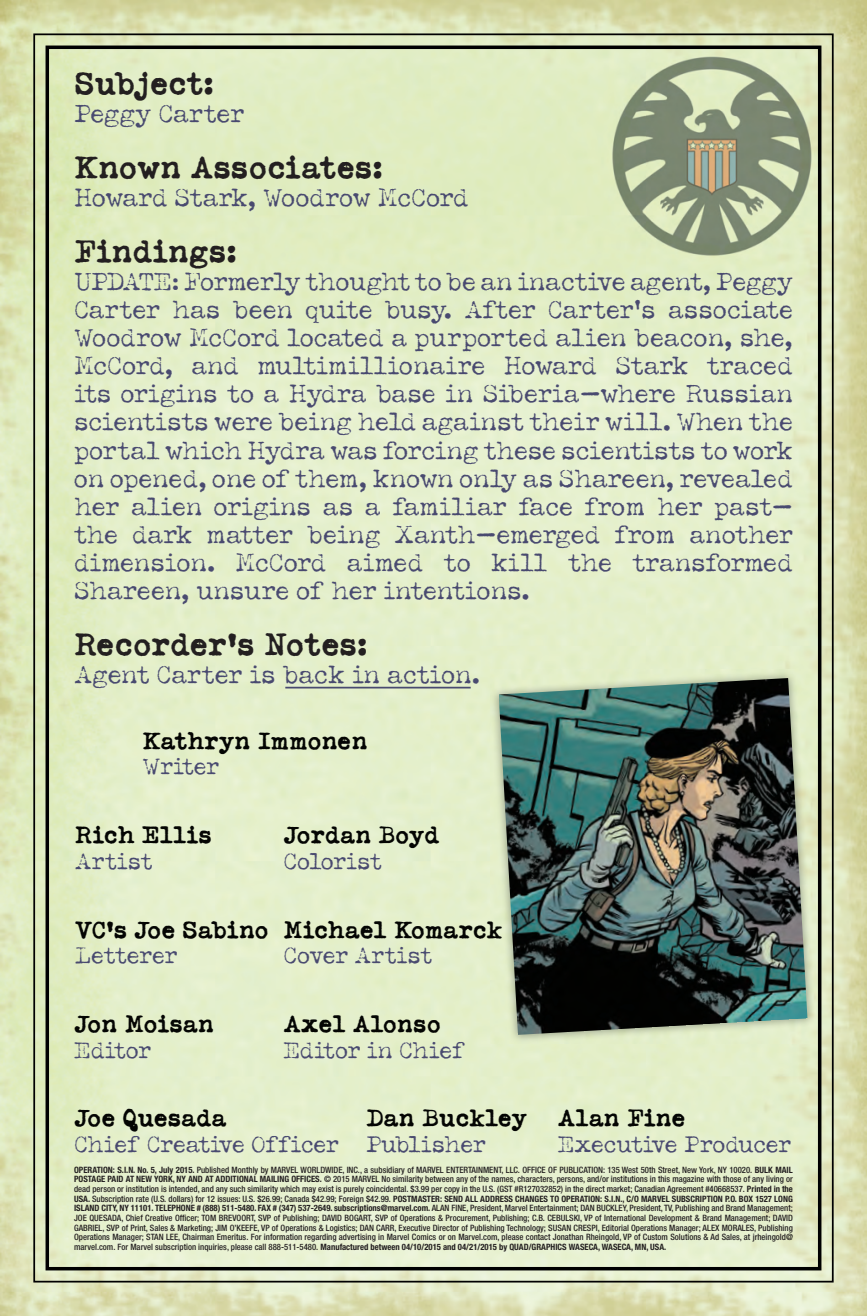
<style>
.page{position:relative;width:867px;height:1316px;background:#fff}
.page>*{position:absolute;margin:0;border:0;box-sizing:border-box;transform-origin:0 0}
.t1{font:700 31.5px "Typeka";color:#231f20}
.t2{font:26.25px/28px "Typeka";color:#494a70;text-align:justify}
.t3{font:700 23.97px "Typeka";color:#040503}
.t4{font:23.97px "Typeka";color:#494a70}
.t5{font:500 condensed 8.75px/9.6px "Helvetica Neue";color:#231f20;text-align:justify}
.s1{font-weight:700}
</style>
<div class="page">
<img style="left:0;top:0;width:866px;height:1315px">
<img style="left:490px;top:669px;width:325px;height:374px">
<img style="left:498px;top:678px;width:309px;height:356px">
<div style="left:46px;top:46px;width:775px;height:1224px;border:4px solid #000001"></div>
<hr style="left:285px;top:686px;width:185px;height:2px;background:#494a70">
<h1 class="t1" style="left:74px;top:66px;width:141px">Subject:</h1>
<h2 class="t2" style="left:74px;top:101px;width:171px">Peggy Carter</h2>
<h1 class="t1" style="left:74px;top:150px;width:310px">Known Associates:</h1>
<h2 class="t2" style="left:74px;top:185px;width:396px">Howard Stark, Woodrow McCord</h2>
<h1 class="t1" style="left:74px;top:234px;width:164px">Findings:</h1>
<p class="t2" style="left:74px;top:269px;width:720px">UPDATE: Formerly thought to be an inactive agent, Peggy Carter has been quite busy. After Carter’s associate Woodrow McCord located a purported alien beacon, she, McCord, and multimillionaire Howard Stark traced its origins to a Hydra base in Siberia—where Russian scientists were being held against their will. When the portal which Hydra was forcing these scientists to work on opened, one of them, known only as Shareen, revealed her alien origins as a familiar face from her past— the dark matter being Xanth—emerged from another dimension. McCord aimed to kill the transformed Shareen, unsure of her intentions.</p>
<h1 class="t1" style="left:74px;top:626px;width:294px">Recorder’s Notes:</h1>
<h2 class="t2" style="left:74px;top:661px;width:407px">Agent Carter is back in action.</h2>
<h3 class="t3" style="left:142px;top:726px;width:227px">Kathryn Immonen</h3>
<h3 class="t4" style="left:142px;top:755px;width:78px">Writer</h3>
<h3 class="t3" style="left:75px;top:821px;width:138px">Rich Ellis</h3>
<h3 class="t4" style="left:75px;top:849px;width:79px">Artist</h3>
<h3 class="t3" style="left:283px;top:821px;width:158px">Jordan Boyd</h3>
<h3 class="t4" style="left:283px;top:849px;width:100px">Colorist</h3>
<h3 class="t3" style="left:75px;top:915px;width:195px">VC’s Joe Sabino</h3>
<h3 class="t4" style="left:75px;top:943px;width:104px">Letterer</h3>
<h3 class="t3" style="left:283px;top:915px;width:220px">Michael Komarck</h3>
<h3 class="t4" style="left:283px;top:943px;width:150px">Cover Artist</h3>
<h3 class="t3" style="left:74px;top:1010px;width:141px">Jon Moisan</h3>
<h3 class="t4" style="left:74px;top:1038px;width:78px">Editor</h3>
<h3 class="t3" style="left:283px;top:1010px;width:159px">Axel Alonso</h3>
<h3 class="t4" style="left:283px;top:1038px;width:183px">Editor in Chief</h3>
<h3 class="t3" style="left:74px;top:1104px;width:154px">Joe Quesada</h3>
<h3 class="t4" style="left:74px;top:1132px;width:266px">Chief Creative Officer</h3>
<h3 class="t3" style="left:366px;top:1104px;width:163px">Dan Buckley</h3>
<h3 class="t4" style="left:366px;top:1132px;width:121px">Publisher</h3>
<h3 class="t3" style="left:557px;top:1104px;width:129px">Alan Fine</h3>
<h3 class="t4" style="left:557px;top:1132px;width:234px">Executive Producer</h3>
<p class="t5" style="left:74px;top:1164px;width:720px"><span class="s1">OPERATION: S.I.N. No. 5, July 2015.</span> Published Monthly by MARVEL WORLDWIDE, INC., a subsidiary of MARVEL ENTERTAINMENT, LLC. OFFICE OF PUBLICATION: 135 West 50th Street, New York, NY 10020. <span class="s1">BULK MAIL POSTAGE PAID AT NEW YORK, NY AND AT ADDITIONAL MAILING OFFICES.</span> © 2015 MARVEL No similarity between any of the names, characters, persons, and/or institutions in this magazine with those of any living or dead person or institution is intended, and any such similarity which may exist is purely coincidental. $3.99 per copy in the U.S. (GST #R127032852) in the direct market; Canadian Agreement #40668537. <span class="s1">Printed in the USA.</span> Subscription rate (U.S. dollars) for 12 issues: U.S. $26.99; Canada $42.99; Foreign $42.99. <span class="s1">POSTMASTER: SEND ALL ADDRESS CHANGES TO OPERATION: S.I.N., C/O MARVEL SUBSCRIPTION P.O. BOX 1527 LONG ISLAND CITY, NY 11101. TELEPHONE # (888) 511-5480. FAX # (347) 537-2649. subscriptions@marvel.com.</span> ALAN FINE, President, Marvel Entertainment; DAN BUCKLEY, President, TV, Publishing and Brand Management; JOE QUESADA, Chief Creative Officer; TOM BREVOORT, SVP of Publishing; DAVID BOGART, SVP of Operations &amp; Procurement, Publishing; C.B. CEBULSKI, VP of International Development &amp; Brand Management; DAVID GABRIEL, SVP of Print, Sales &amp; Marketing; JIM O’KEEFE, VP of Operations &amp; Logistics; DAN CARR, Executive Director of Publishing Technology; SUSAN CRESPI, Editorial Operations Manager; ALEX MORALES, Publishing Operations Manager; STAN LEE, Chairman Emeritus. For information regarding advertising in Marvel Comics or on Marvel.com, please contact Jonathan Rheingold, VP of Custom Solutions &amp; Ad Sales, at jrheingold@ marvel.com. For Marvel subscription inquiries, please call 888-511-5480. <span class="s1">Manufactured between 04/10/2015 and 04/21/2015 by QUAD/GRAPHICS WASECA, WASECA, MN, USA.</span></p>
</div>
